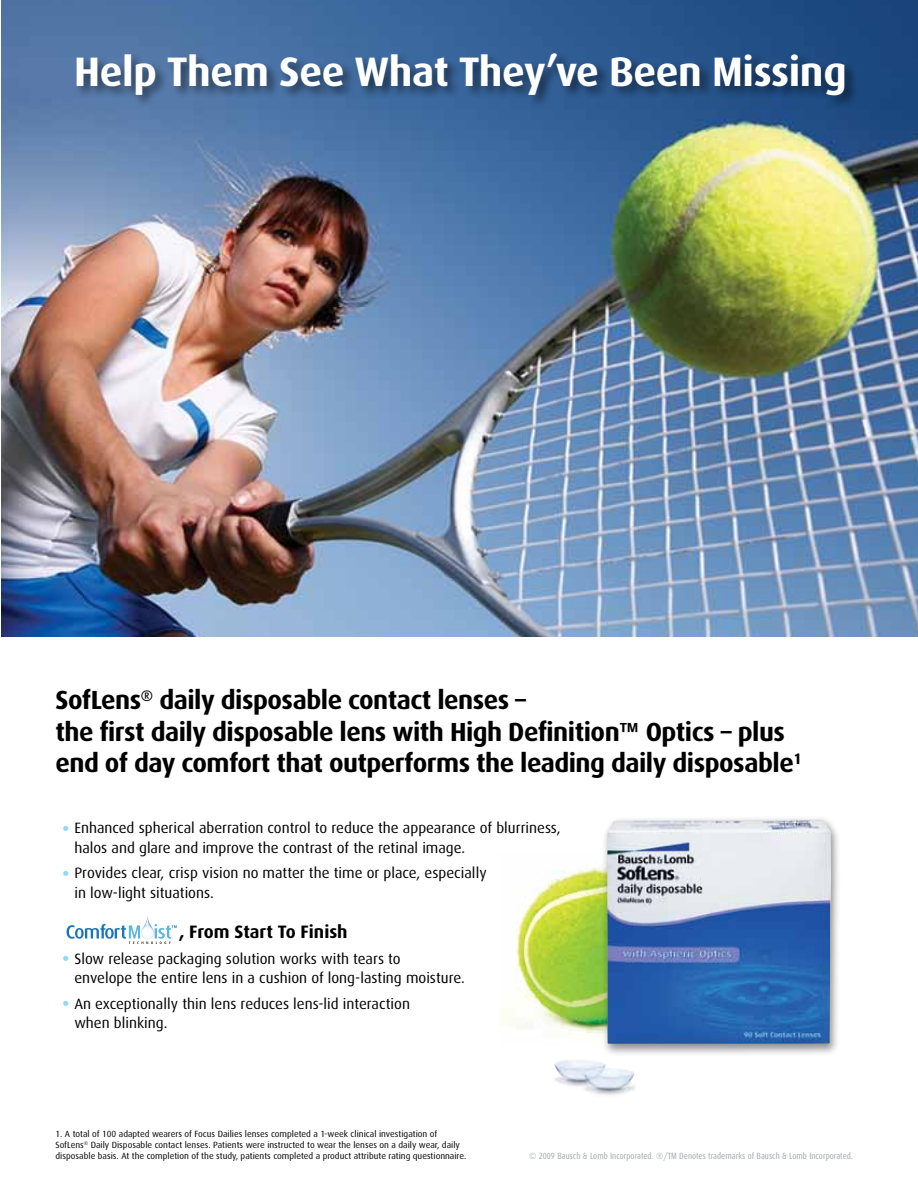
<style>
.page{position:relative;width:918px;height:1188px;background:#fff}
.page>*{position:absolute;margin:0;border:0;box-sizing:border-box;transform-origin:0 0}
.t1{font:700 41.25px "Bausch Lomb";letter-spacing:-.01em;color:#fff}
.t2{font:700 26.25px/31.5px "Bausch Lomb";letter-spacing:-.02em;color:#000}
.t3{font:700 18px "Bausch Lomb";color:#000}
.t4{font:15px/19.5px "Bausch Lomb";color:#000}
.t5{font:9px/10.8px "Bausch Lomb";color:#000}
.t6{font:condensed 9px "Bausch Lomb";color:#a8aaad}
.s1{font-size:27px;color:#8ed8f8}
</style>
<div class="page">
<img style="left:2px;top:0;width:916px;height:636px">
<div style="left:75px;top:51px;width:784px;height:58px;background:#000;opacity:.5"></div>
<img style="left:145px;top:916px;width:5px;height:8px">
<svg style="left:66px;top:924px;width:111px;height:20px"></svg>
<img style="left:554px;top:1060px;width:20px;height:24px">
<img style="left:500px;top:868px;width:101px;height:170px">
<div style="left:601px;top:815px;width:240px;height:241px;background:#000;opacity:.45"></div>
<img style="left:607px;top:819px;width:224px;height:225px">
<h1 class="t1" style="left:74px;top:48px;width:774px">Help Them See What They’ve Been Missing</h1>
<h2 class="t2" style="left:55px;top:685px;width:748px">SofLens<sup>®</sup> daily disposable contact lenses –<br>the first daily disposable lens with High Definition™ Optics – plus end of day comfort that outperforms the leading daily disposable<sup>1</sup></h2>
<p class="t4" style="left:74px;top:818px;width:488px;text-indent:-13px"><span class="s1">•</span> Enhanced spherical aberration control to reduce the appearance of blurriness, halos and glare and improve the contrast of the retinal image.</p>
<p class="t4" style="left:74px;top:863px;width:414px;text-indent:-13px"><span class="s1">•</span> Provides clear, crisp vision no matter the time or place, especially in low-light situations.</p>
<p class="t3" style="left:179px;top:922px;width:170px">, From Start To Finish</p>
<p class="t4" style="left:74px;top:949px;width:392px;text-indent:-13px"><span class="s1">•</span> Slow release packaging solution works with tears to<br>envelope the entire lens in a cushion of long-lasting moisture.</p>
<p class="t4" style="left:74px;top:994px;width:337px;text-indent:-13px"><span class="s1">•</span> An exceptionally thin lens reduces lens-lid interaction when blinking.</p>
<p class="t5" style="left:55px;top:1129px;width:412px">1. A total of 100 adapted wearers of Focus Dailies lenses completed a 1-week clinical investigation of<br>SofLens<sup>®</sup> Daily Disposable contact lenses. Patients were instructed to wear the lenses on a daily wear, daily disposable basis. At the completion of the study, patients completed a product attribute rating questionnaire.</p>
<p class="t6" style="left:529px;top:1151px;width:325px">© 2009 Bausch &amp; Lomb Incorporated. ®/TM Denotes trademarks of Bausch &amp; Lomb Incorporated.</p>
</div>
